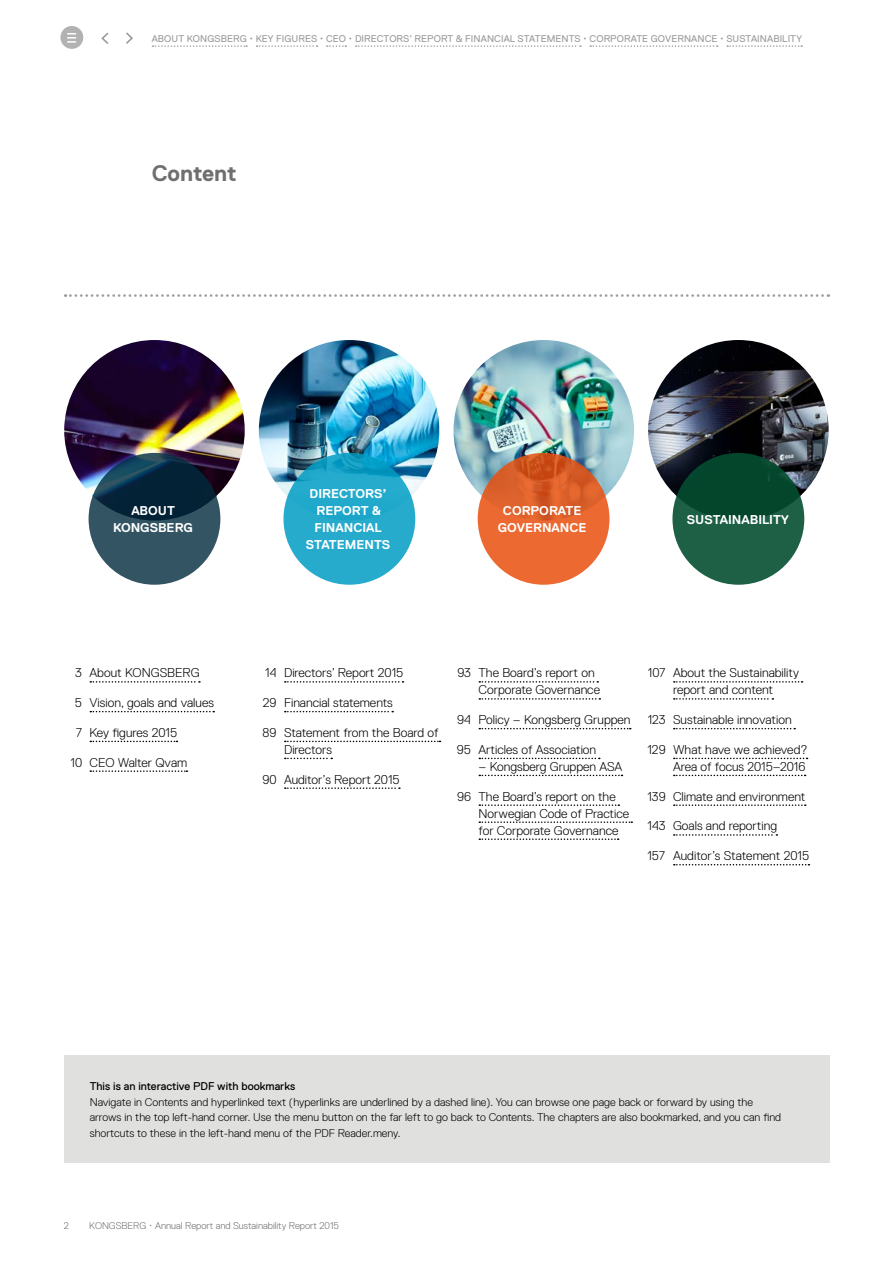
<style>
.page{position:relative;width:893px;height:1263px;background:#fff}
.page>*{position:absolute;margin:0;border:0;box-sizing:border-box;transform-origin:0 0}
.t1{font:700 22.5px "Replica Pro";letter-spacing:-.005em;color:#706f6f}
.t2{font:300 12.75px/17px "Replica Pro";color:#000}
.t3{font:700 12.75px/17px "Replica Pro";color:#fff;text-align:center}
.t4{font:300 11.25px/15.8px "Replica Pro";color:#000}
.t5{font:11.25px "Replica Pro";color:#000}
.t6{font:9.75px "Replica Pro";letter-spacing:.01em;color:#9d9d9c}
.t7{font:300 9.75px "Replica Pro";color:#706f6f}
</style>
<div class="page">
<img style="left:64px;top:340px;width:181px;height:180px;border-radius:90px">
<img style="left:648px;top:340px;width:181px;height:180px;border-radius:90px">
<img style="left:259px;top:340px;width:180px;height:180px;border-radius:90px">
<img style="left:453px;top:340px;width:181px;height:180px;border-radius:90px">
<svg style="left:283px;top:453px;width:132px;height:132px;background:#24a9cb"></svg>
<svg style="left:478px;top:453px;width:131px;height:132px;background:#e3642d"></svg>
<svg style="left:672px;top:453px;width:132px;height:132px;background:#13553c"></svg>
<svg style="left:89px;top:453px;width:131px;height:132px;background:#214354"></svg>
<svg style="left:152px;top:45px;width:95px;height:2px"></svg>
<svg style="left:256px;top:45px;width:61px;height:2px"></svg>
<svg style="left:327px;top:45px;width:19px;height:2px"></svg>
<svg style="left:356px;top:45px;width:225px;height:2px"></svg>
<svg style="left:590px;top:45px;width:128px;height:2px"></svg>
<svg style="left:727px;top:45px;width:75px;height:2px"></svg>
<div style="left:64px;top:1056px;width:765px;height:107px;background:#e0e0df"></div>
<svg style="left:65px;top:294px;width:764px;height:3px"></svg>
<svg style="left:90px;top:681px;width:110px;height:2px"></svg>
<svg style="left:90px;top:711px;width:124px;height:1px"></svg>
<svg style="left:90px;top:741px;width:87px;height:1px"></svg>
<svg style="left:90px;top:770px;width:97px;height:2px"></svg>
<svg style="left:285px;top:681px;width:118px;height:2px"></svg>
<svg style="left:285px;top:711px;width:108px;height:1px"></svg>
<svg style="left:285px;top:741px;width:155px;height:1px"></svg>
<svg style="left:285px;top:758px;width:47px;height:1px"></svg>
<svg style="left:285px;top:787px;width:115px;height:2px"></svg>
<svg style="left:479px;top:681px;width:119px;height:2px"></svg>
<svg style="left:479px;top:698px;width:121px;height:2px"></svg>
<svg style="left:479px;top:728px;width:152px;height:1px"></svg>
<svg style="left:479px;top:758px;width:121px;height:1px"></svg>
<svg style="left:479px;top:775px;width:143px;height:1px"></svg>
<svg style="left:479px;top:804px;width:140px;height:2px"></svg>
<svg style="left:479px;top:821px;width:153px;height:2px"></svg>
<svg style="left:479px;top:838px;width:140px;height:2px"></svg>
<svg style="left:674px;top:681px;width:129px;height:2px"></svg>
<svg style="left:674px;top:698px;width:99px;height:2px"></svg>
<svg style="left:674px;top:728px;width:121px;height:1px"></svg>
<svg style="left:674px;top:758px;width:133px;height:1px"></svg>
<svg style="left:674px;top:775px;width:132px;height:1px"></svg>
<svg style="left:674px;top:804px;width:132px;height:2px"></svg>
<svg style="left:674px;top:834px;width:103px;height:2px"></svg>
<svg style="left:674px;top:864px;width:135px;height:1px"></svg>
<svg style="left:101px;top:32px;width:8px;height:12px"></svg>
<svg style="left:126px;top:32px;width:7px;height:12px"></svg>
<div style="left:60px;top:26px;width:23px;height:23px;background:#b3b2b2;border-radius:50%"></div>
<svg style="left:67px;top:33px;width:9px;height:10px"></svg>
<p class="t6" style="left:152px;top:33px;width:652px">ABOUT KONGSBERG • KEY FIGURES • CEO • DIRECTORS’ REPORT &amp; FINANCIAL STATEMENTS • CORPORATE GOVERNANCE • SUSTAINABILITY</p>
<h1 class="t1" style="left:152px;top:161px;width:86px">Content</h1>
<p class="t3" style="left:113px;top:502px;width:81px">ABOUT<br>KONGSBERG</p>
<p class="t2" style="left:75px;top:664px;width:126px">3 About KONGSBERG</p>
<p class="t2" style="left:75px;top:694px;width:141px">5 Vision, goals and values</p>
<p class="t2" style="left:76px;top:724px;width:103px">7 Key figures 2015</p>
<p class="t2" style="left:71px;top:754px;width:118px">10 CEO Walter Qvam</p>
<p class="t3" style="left:306px;top:485px;width:86px">DIRECTORS’<br>REPORT &amp;<br>FINANCIAL<br>STATEMENTS</p>
<p class="t3" style="left:498px;top:502px;width:90px">CORPORATE<br>GOVERNANCE</p>
<p class="t3" style="left:687px;top:511px;width:104px">SUSTAINABILITY</p>
<p class="t2" style="left:265px;top:664px;width:139px">14 Directors’ Report 2015</p>
<p class="t2" style="left:263px;top:694px;width:132px">29 Financial statements</p>
<p class="t2" style="left:284px;top:724px;width:156px;text-indent:-21px">89 Statement from the Board of<br>Directors</p>
<p class="t2" style="left:262px;top:771px;width:139px">90 Auditor’s Report 2015</p>
<p class="t2" style="left:479px;top:664px;width:123px;text-indent:-21px">93 The Board’s report on<br>Corporate Governance</p>
<p class="t2" style="left:457px;top:711px;width:175px">94 Policy – Kongsberg Gruppen</p>
<p class="t2" style="left:457px;top:741px;width:141px">95 Articles of Association</p>
<p class="t2" style="left:479px;top:758px;width:145px">– Kongsberg Gruppen ASA</p>
<p class="t2" style="left:479px;top:788px;width:152px;text-indent:-22px">96 The Board’s report on the<br>Norwegian Code of Practice for Corporate Governance</p>
<p class="t2" style="left:648px;top:664px;width:153px;text-align:center">107 About the Sustainability report and content</p>
<p class="t2" style="left:648px;top:711px;width:145px">123 Sustainable innovation</p>
<p class="t2" style="left:647px;top:741px;width:162px;text-align:right">129 What have we achieved?<br>Area of focus 2015–2016</p>
<p class="t2" style="left:647px;top:788px;width:159px">139 Climate and environment</p>
<p class="t2" style="left:647px;top:818px;width:131px">143 Goals and reporting</p>
<p class="t2" style="left:647px;top:847px;width:163px">157 Auditor’s Statement 2015</p>
<p class="t5" style="left:90px;top:1080px;width:207px">This is an interactive PDF with bookmarks</p>
<p class="t4" style="left:90px;top:1094px;width:693px">Navigate in Contents and hyperlinked text (hyperlinks are underlined by a dashed line). You can browse one page back or forward by using the arrows in the top left-hand corner. Use the menu button on the far left to go back to Contents. The chapters are also bookmarked, and you can find shortcuts to these in the left-hand menu of the PDF Reader.meny.</p>
<p class="t7" style="left:64px;top:1220px;width:7px">2</p>
<p class="t7" style="left:89px;top:1220px;width:251px">KONGSBERG • Annual Report and Sustainability Report 2015</p>
</div>
